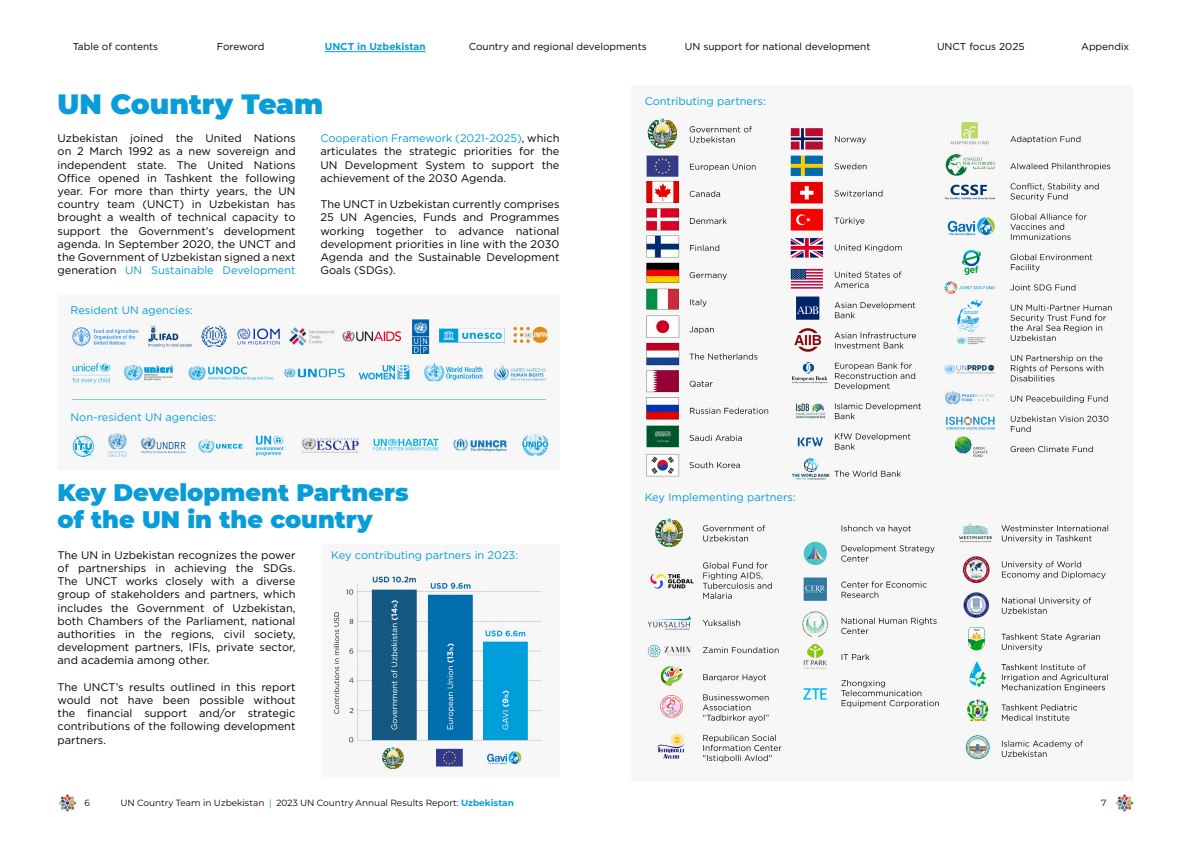
<style>
.page{position:relative;width:1191px;height:842px;background:#fff}
.page>*{position:absolute;margin:0;border:0;box-sizing:border-box;transform-origin:0 0}
.t1{font:900 28px "Montserrat";color:#089dd9}
.t2{font:900 24px/27px "Montserrat";color:#089dd9}
.t3{font:11px/13.2px "Gotham Pro";color:#020203;text-align:justify}
.t4{font:11px "Gotham Pro";color:#089dd9}
.t5{font:10px "Gotham Pro";color:#020203}
.t6{font:700 10px "Gotham Pro";color:#089dd9}
.t7{font:10px "Gotham Pro";letter-spacing:-.02em;color:#020203}
.t8{font:9px "Montserrat";color:#020203}
.s1{color:#089dd9}
.s2{font-weight:700;color:#089dd9}
</style>
<div class="page">
<img style="left:642px;top:116px;width:470px;height:647px">
<img style="left:70px;top:318px;width:480px;height:141px">
<img style="left:333px;top:575px;width:209px;height:196px">
<hr style="left:325px;top:52px;width:101px;height:1px;background:#089dd9">
<img style="left:58px;top:794px;width:18px;height:18px">
<img style="left:1115px;top:794px;width:18px;height:18px">
<p class="t5" style="left:73px;top:41px;width:87px">Table of contents</p>
<p class="t7" style="left:217px;top:41px;width:49px">Foreword</p>
<p class="t6" style="left:325px;top:41px;width:102px">UNCT in Uzbekistan</p>
<p class="t5" style="left:469px;top:41px;width:179px">Country and regional developments</p>
<p class="t5" style="left:685px;top:41px;width:187px">UN support for national development</p>
<p class="t5" style="left:937px;top:41px;width:89px">UNCT focus 2025</p>
<p class="t5" style="left:1081px;top:41px;width:50px">Appendix</p>
<h1 class="t1" style="left:58px;top:83px;width:267px">UN Country Team</h1>
<p class="t3" style="left:58px;top:132px;width:239px">Uzbekistan joined the United Nations on 2 March 1992 as a new sovereign and independent state. The United Nations Office opened in Tashkent the following year. For more than thirty years, the UN country team (UNCT) in Uzbekistan has brought a wealth of technical capacity to support the Government’s development agenda. In September 2020, the UNCT and the Government of Uzbekistan signed a next generation <span class="s1">UN Sustainable Development</span></p>
<p class="t3" style="left:320px;top:132px;width:240px"><span class="s1">Cooperation Framework (2021-2025)</span>, which articulates the strategic priorities for the UN Development System to support the achievement of the 2030 Agenda.</p>
<p class="t3" style="left:320px;top:198px;width:240px">The UNCT in Uzbekistan currently comprises 25 UN Agencies, Funds and Programmes working together to advance national development priorities in line with the 2030<br>Agenda and the Sustainable Development Goals (SDGs).</p>
<p class="t4" style="left:71px;top:304px;width:124px">Resident UN agencies:</p>
<p class="t4" style="left:71px;top:411px;width:147px">Non-resident UN agencies:</p>
<p class="t4" style="left:644px;top:95px;width:123px">Contributing partners:</p>
<h2 class="t2" style="left:57px;top:477px;width:353px">Key Development Partners of the UN in the country</h2>
<p class="t4" style="left:644px;top:491px;width:153px">Key Implementing partners:</p>
<p class="t3" style="left:58px;top:548px;width:239px">The UN in Uzbekistan recognizes the power of partnerships in achieving the SDGs.<br>The UNCT works closely with a diverse group of stakeholders and partners, which includes the Government of Uzbekistan, both Chambers of the Parliament, national authorities in the regions, civil society, development partners, IFIs, private sector, and academia among other.</p>
<p class="t3" style="left:58px;top:680px;width:239px">The UNCT’s results outlined in this report would not have been possible without the financial support and/or strategic contributions of the following development partners.</p>
<p class="t4" style="left:331px;top:549px;width:188px">Key contributing partners in 2023:</p>
<p class="t8" style="left:84px;top:796px;width:7px">6</p>
<p class="t8" style="left:120px;top:796px;width:395px">UN Country Team in Uzbekistan <span class="s1">|</span> 2023 UN Country Annual Results Report: <span class="s2">Uzbekistan</span></p>
<p class="t8" style="left:1101px;top:796px;width:7px">7</p>
</div>
